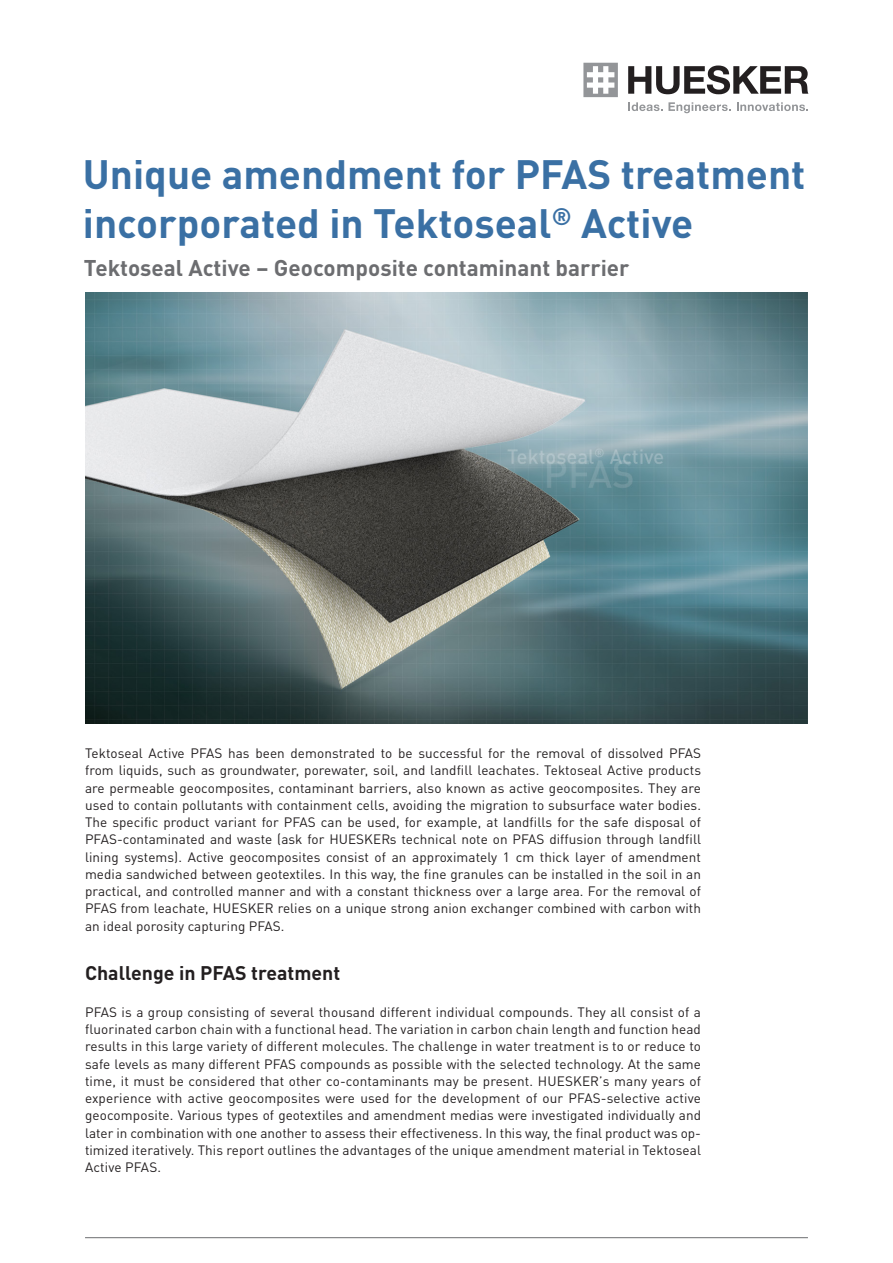
<style>
.page{position:relative;width:893px;height:1263px;background:#fff}
.page>*{position:absolute;margin:0;border:0;box-sizing:border-box;transform-origin:0 0}
.t1{font:700 40.5px/49.5px "DIN Pro";color:#3a70a4}
.t2{font:700 22.5px "DIN Pro";color:#6c6d70}
.t3{font:700 19.5px "DIN Pro";color:#231f20}
.t4{font:13.5px/17.2px "DIN Pro";letter-spacing:.005em;color:#231f20;text-align:justify}
</style>
<div class="page">
<img style="left:85px;top:292px;width:723px;height:432px">
<hr style="left:85px;top:1237px;width:723px;height:1px;background:#6c6d70">
<svg style="left:583px;top:63px;width:35px;height:34px"></svg>
<svg style="left:628px;top:66px;width:180px;height:28px"></svg>
<svg style="left:628px;top:102px;width:103px;height:11px"></svg>
<svg style="left:737px;top:102px;width:71px;height:9px"></svg>
<h1 class="t1" style="left:83px;top:147px;width:724px">Unique amendment for PFAS treatment incorporated in Tektoseal<sup>®</sup> Active</h1>
<h2 class="t2" style="left:84px;top:251px;width:547px">Tektoseal Active – Geocomposite contaminant barrier</h2>
<p class="t4" style="left:85px;top:744px;width:617px">Tektoseal Active PFAS has been demonstrated to be successful for the removal of dissolved PFAS from liquids, such as groundwater, porewater, soil, and landfill leachates. Tektoseal Active products are permeable geocomposites, contaminant barriers, also known as active geocomposites. They are used to contain pollutants with containment cells, avoiding the migration to subsurface water bodies.<br>The specific product variant for PFAS can be used, for example, at landfills for the safe disposal of PFAS-contaminated and waste (ask for HUESKERs technical note on PFAS diffusion through landfill lining systems). Active geocomposites consist of an approximately 1 cm thick layer of amendment media sandwiched between geotextiles. In this way, the fine granules can be installed in the soil in an practical, and controlled manner and with a constant thickness over a large area. For the removal of PFAS from leachate, HUESKER relies on a unique strong anion exchanger combined with carbon with an ideal porosity capturing PFAS.</p>
<h3 class="t3" style="left:85px;top:958px;width:257px">Challenge in PFAS treatment</h3>
<p class="t4" style="left:85px;top:1002px;width:617px">PFAS is a group consisting of several thousand different individual compounds. They all consist of a fluorinated carbon chain with a functional head. The variation in carbon chain length and function head results in this large variety of different molecules. The challenge in water treatment is to or reduce to safe levels as many different PFAS compounds as possible with the selected technology. At the same time, it must be considered that other co-contaminants may be present. HUESKER’s many years of experience with active geocomposites were used for the development of our PFAS-selective active geocomposite. Various types of geotextiles and amendment medias were investigated individually and later in combination with one another to assess their effectiveness. In this way, the final product was op&shy;timized iteratively. This report outlines the advantages of the unique amendment material in Tektoseal Active PFAS.</p>
</div>
